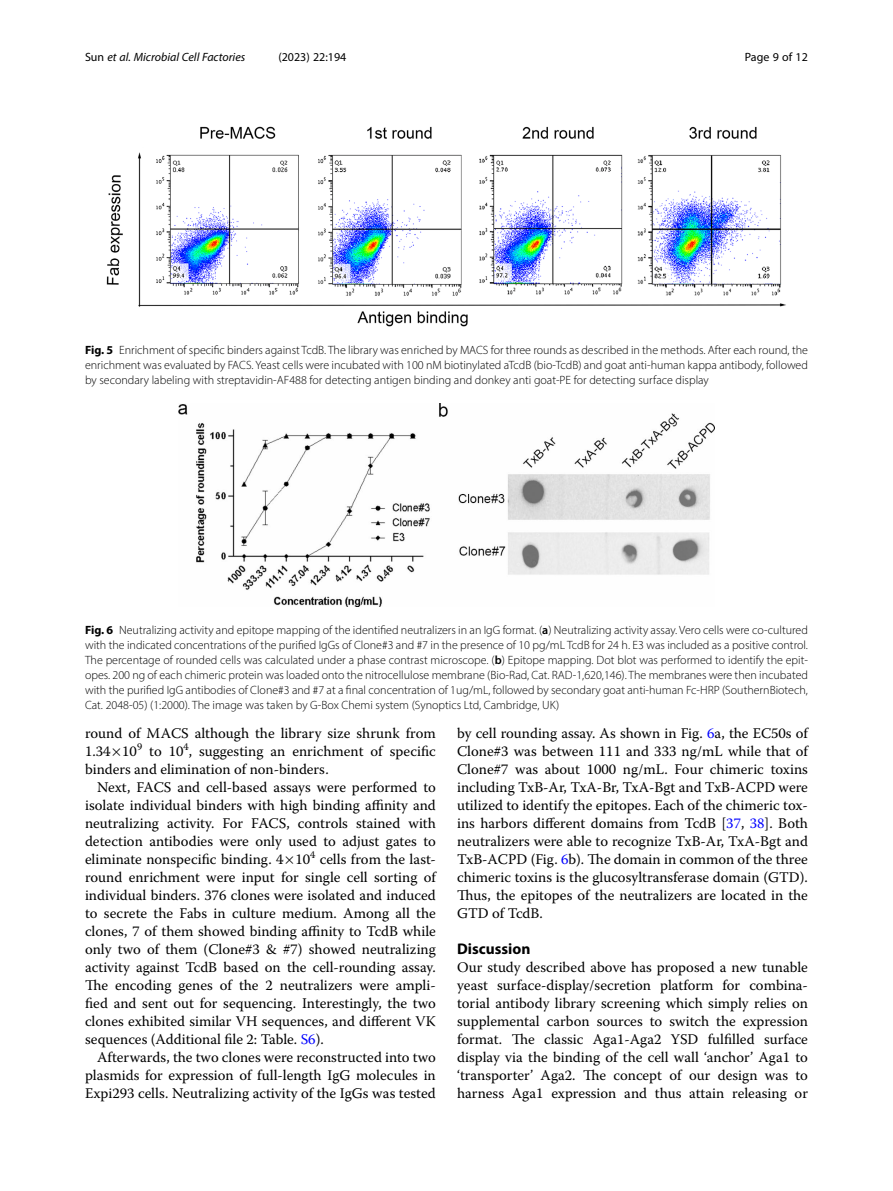
<style>
.page{position:relative;width:893px;height:1191px;background:#fff}
.page>*{position:absolute;margin:0;border:0;box-sizing:border-box;transform-origin:0 0}
.Head_1{font:700 15.45px "Myriad Pro";color:#000}
.Body_Text_Indent{font:14.7px/18px "Warnock Pro";color:#000;text-align:justify}
.Body_Text{font:14.7px/18px "Warnock Pro";color:#000;text-align:justify}
.Figure_Caption{font:300 12px/15px "Myriad Pro";color:#000;text-align:justify}
.t1{font:italic 12px "Myriad Pro";color:#000}
.t2{font:12px "Myriad Pro";color:#000}
.s1{font-style:normal}
.s2{font-weight:700}
.s3{font-weight:600}
.s4{color:#00f}
</style>
<div class="page">
<img style="left:178px;top:403px;width:536px;height:204px">
<img style="left:107px;top:126px;width:679px;height:201px">
<p class="t1" style="left:85px;top:50px;width:162px"><span class="s1">Sun</span> et al. Microbial Cell Factories</p>
<p class="t2" style="left:278px;top:50px;width:70px">(2023) 22:194</p>
<p class="t2" style="left:745px;top:50px;width:65px">Page 9 of 12</p>
<p class="Figure_Caption" style="left:85px;top:342px;width:724px"><span class="s2">Fig. 5</span> Enrichment of specific binders against TcdB. The library was enriched by MACS for three rounds as described in the methods. After each round, the enrichment was evaluated by FACS. Yeast cells were incubated with 100 nM biotinylated aTcdB (bio-TcdB) and goat anti-human kappa antibody, followed by secondary labeling with streptavidin-AF488 for detecting antigen binding and donkey anti goat-PE for detecting surface display</p>
<p class="Figure_Caption" style="left:85px;top:622px;width:724px"><span class="s2">Fig. 6</span> Neutralizing activity and epitope mapping of the identified neutralizers in an IgG format. (<span class="s3">a</span>) Neutralizing activity assay. Vero cells were co-cultured with the indicated concentrations of the purified IgGs of Clone#3 and #7 in the presence of 10 pg/mL TcdB for 24 h. E3 was included as a positive control.<br>The percentage of rounded cells was calculated under a phase contrast microscope. (<span class="s3">b</span>) Epitope mapping. Dot blot was performed to identify the epit&shy;opes. 200 ng of each chimeric protein was loaded onto the nitrocellulose membrane (Bio-Rad, Cat. RAD-1,620,146). The membranes were then incubated with the purified IgG antibodies of Clone#3 and #7 at a final concentration of 1ug/mL, followed by secondary goat anti-human Fc-HRP (SouthernBiotech, Cat. 2048-05) (1:2000). The image was taken by G-Box Chemi system (Synoptics Ltd, Cambridge, UK)</p>
<p class="Body_Text" style="left:85px;top:724px;width:352px">round of MACS although the library size shrunk from 1.34 10<sup>9</sup> to 10<sup>4</sup>, suggesting an enrichment of specific binders and elimination of non-binders.</p>
<p class="Body_Text_Indent" style="left:85px;top:778px;width:352px;text-indent:12px">Next, FACS and cell-based assays were performed to isolate individual binders with high binding affinity and neutralizing activity. For FACS, controls stained with detection antibodies were only used to adjust gates to eliminate nonspecific binding. 4 10<sup>4</sup> cells from the last&shy;round enrichment were input for single cell sorting of individual binders. 376 clones were isolated and induced to secrete the Fabs in culture medium. Among all the clones, 7 of them showed binding affinity to TcdB while only two of them (Clone#3 &amp; #7) showed neutralizing activity against TcdB based on the cell-rounding assay.<br>The encoding genes of the 2 neutralizers were ampli&shy;fied and sent out for sequencing. Interestingly, the two clones exhibited similar VH sequences, and different VK sequences (Additional file 2: Table. <span class="s4">S6</span>).</p>
<p class="Body_Text_Indent" style="left:85px;top:1048px;width:352px;text-indent:12px">Afterwards, the two clones were reconstructed into two plasmids for expression of full-length IgG molecules in Expi293 cells. Neutralizing activity of the IgGs was tested</p>
<p class="Body_Text_Indent" style="left:457px;top:724px;width:352px">by cell rounding assay. As shown in Fig. <span class="s4">6</span>a, the EC50s of Clone#3 was between 111 and 333 ng/mL while that of Clone#7 was about 1000 ng/mL. Four chimeric toxins including TxB-Ar, TxA-Br, TxA-Bgt and TxB-ACPD were utilized to identify the epitopes. Each of the chimeric tox&shy;ins harbors different domains from TcdB [<span class="s4">37</span>, <span class="s4">38</span>]. Both neutralizers were able to recognize TxB-Ar, TxA-Bgt and TxB-ACPD (Fig. <span class="s4">6</span>b). The domain in common of the three chimeric toxins is the glucosyltransferase domain (GTD).<br>Thus, the epitopes of the neutralizers are located in the GTD of TcdB.</p>
<p class="Head_1" style="left:457px;top:939px;width:75px">Discussion</p>
<p class="Body_Text" style="left:457px;top:958px;width:352px">Our study described above has proposed a new tunable yeast surface-display/secretion platform for combina&shy;torial antibody library screening which simply relies on supplemental carbon sources to switch the expression format. The classic Aga1-Aga2 YSD fulfilled surface display via the binding of the cell wall ‘anchor’ Aga1 to ‘transporter’ Aga2. The concept of our design was to harness Aga1 expression and thus attain releasing or</p>
</div>
